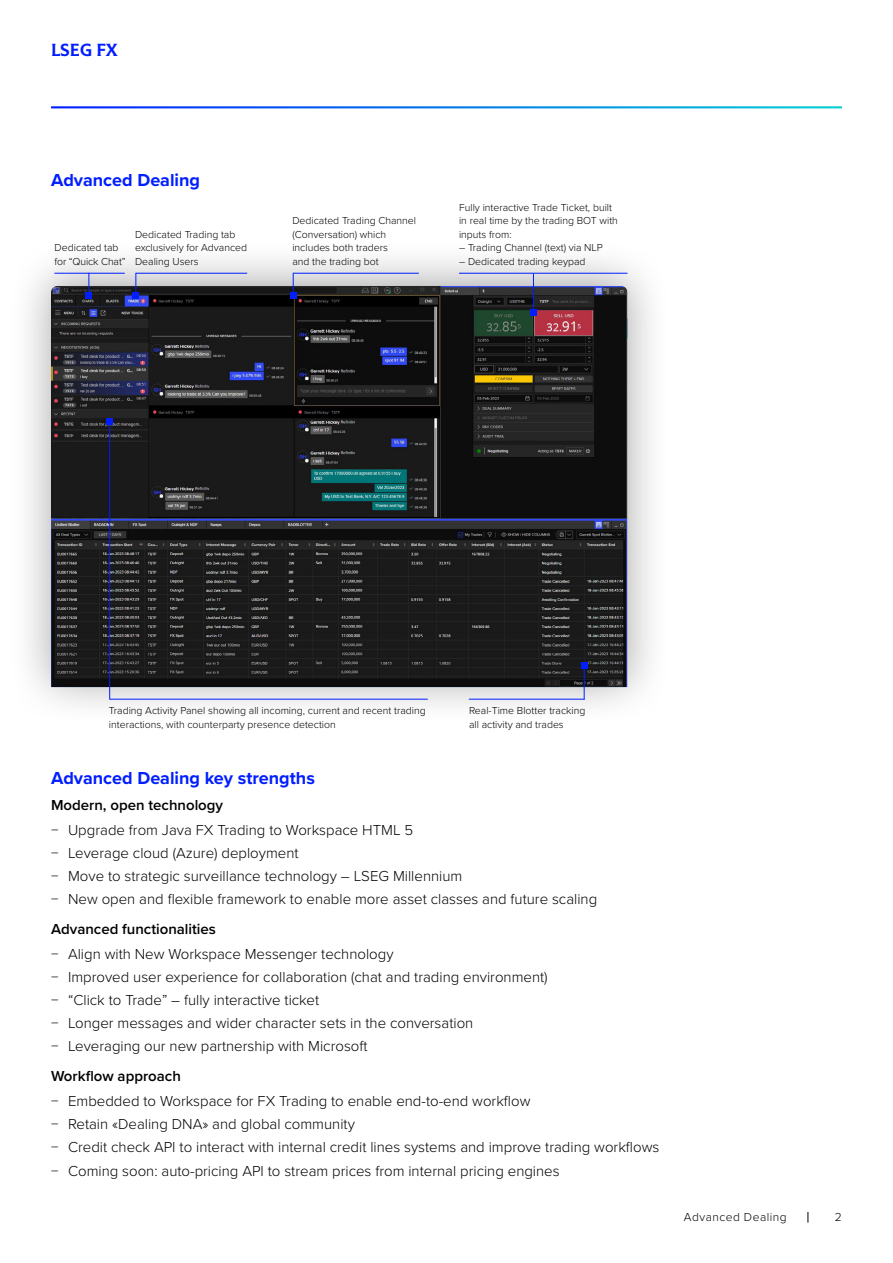
<style>
.page{position:relative;width:893px;height:1263px;background:#fff}
.page>*{position:absolute;margin:0;border:0;box-sizing:border-box;transform-origin:0 0}
.t1{font:700 18px "Proxima Nova";color:#001eff}
.t2{font:600 18px "LSEG Motto";letter-spacing:-.01em;color:#001eff}
.t3{font:300 15px/23.1px "Proxima Nova";color:#000}
.t4{font:600 15px "Proxima Nova";color:#000}
.t5{font:300 12px "Proxima Nova";letter-spacing:.04em;color:#000}
.t6{font:300 10.5px/13.5px "Proxima Nova";color:#000}
</style>
<div class="page">
<div style="left:8px;top:239px;width:663px;height:487px;background:#000;opacity:.35"></div>
<img style="left:51px;top:286px;width:576px;height:401px">
<hr style="left:54px;top:273px;width:71px;height:1px;background:#001eff">
<svg style="left:86px;top:273px;width:6px;height:25px"></svg>
<hr style="left:136px;top:273px;width:111px;height:1px;background:#001eff">
<svg style="left:133px;top:273px;width:6px;height:25px"></svg>
<hr style="left:293px;top:273px;width:126px;height:1px;background:#001eff">
<svg style="left:290px;top:273px;width:6px;height:25px"></svg>
<hr style="left:459px;top:273px;width:168px;height:1px;background:#001eff">
<hr style="left:533px;top:274px;width:1px;height:38px;background:#001eff">
<svg style="left:530px;top:309px;width:6px;height:6px"></svg>
<hr style="left:109px;top:422px;width:1px;height:277px;background:#001eff">
<svg style="left:107px;top:419px;width:6px;height:6px"></svg>
<hr style="left:110px;top:699px;width:318px;height:1px;background:#001eff">
<hr style="left:584px;top:665px;width:1px;height:34px;background:#001eff">
<svg style="left:581px;top:662px;width:6px;height:6px"></svg>
<hr style="left:469px;top:699px;width:115px;height:1px;background:#001eff">
<p class="t2" style="left:51px;top:39px;width:68px">LSEG FX</p>
<p class="t1" style="left:51px;top:167px;width:151px">Advanced Dealing</p>
<p class="t6" style="left:55px;top:240px;width:73px">Dedicated tab for “Quick Chat”</p>
<p class="t6" style="left:135px;top:227px;width:114px">Dedicated Trading tab exclusively for Advanced<br>Dealing Users</p>
<p class="t6" style="left:292px;top:213px;width:125px">Dedicated Trading Channel (Conversation) which includes both traders<br>and the trading bot</p>
<p class="t6" style="left:459px;top:200px;width:160px">Fully interactive Trade Ticket, built in real time by the trading BOT with inputs from:</p>
<p class="t6" style="left:459px;top:240px;width:145px">– Trading Channel (text) via NLP</p>
<p class="t6" style="left:459px;top:254px;width:128px">– Dedicated trading keypad</p>
<p class="t6" style="left:109px;top:704px;width:318px">Trading Activity Panel showing all incoming, current and recent trading interactions, with counterparty presence detection</p>
<p class="t6" style="left:469px;top:704px;width:118px">Real-Time Blotter tracking all activity and trades</p>
<p class="t1" style="left:51px;top:765px;width:265px">Advanced Dealing key strengths</p>
<p class="t4" style="left:51px;top:793px;width:174px">Modern, open technology</p>
<p class="t3" style="left:51px;top:817px;width:548px">− Upgrade from Java FX Trading to Workspace HTML 5<br>− Leverage cloud (Azure) deployment<br>− Move to strategic surveillance technology – LSEG Millennium<br>− New open and flexible framework to enable more asset classes and future scaling</p>
<p class="t4" style="left:51px;top:917px;width:166px">Advanced functionalities</p>
<p class="t3" style="left:51px;top:941px;width:498px">− Align with New Workspace Messenger technology<br>− Improved user experience for collaboration (chat and trading environment) − “Click to Trade” – fully interactive ticket<br>− Longer messages and wider character sets in the conversation<br>− Leveraging our new partnership with Microsoft</p>
<p class="t4" style="left:51px;top:1065px;width:131px">Workflow approach</p>
<p class="t3" style="left:51px;top:1089px;width:610px">− Embedded to Workspace for FX Trading to enable end-to-end workflow<br>− Retain «Dealing DNA» and global community<br>− Credit check API to interact with internal credit lines systems and improve trading workflows − Coming soon: auto-pricing API to stream prices from internal pricing engines</p>
<p class="t5" style="left:684px;top:1208px;width:104px">Advanced Dealing</p>
<p class="t5" style="left:835px;top:1208px;width:8px">2</p>
</div>
